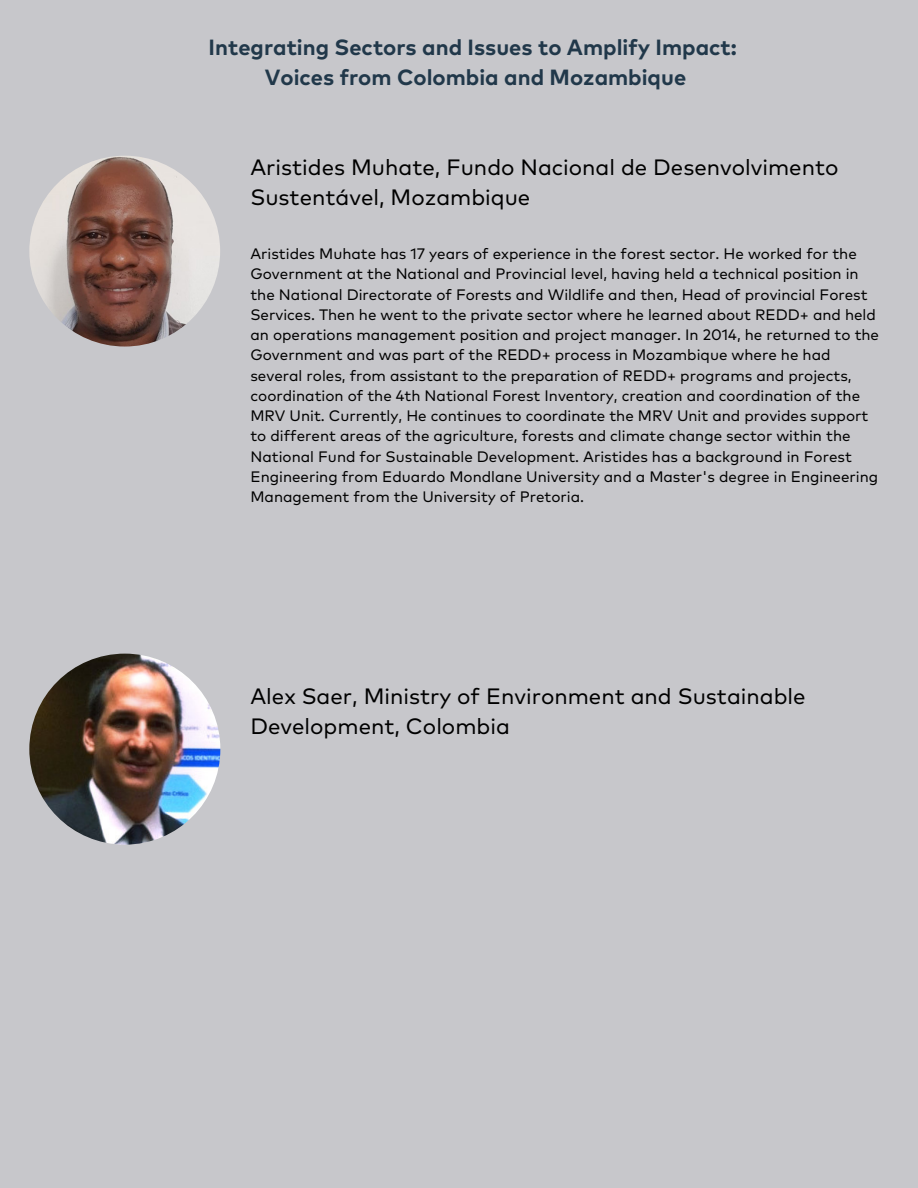
<style>
.page{position:relative;width:918px;height:1188px;background:#c7c7cb}
.page>*{position:absolute;margin:0;border:0;box-sizing:border-box;transform-origin:0 0}
.t1{font:22.2px/30.3px "Mark Pro";color:#000}
.t2{font:700 21.9px "Mark Pro";color:#21384a}
.t3{font:15.15px/20.2px "Mark Pro";color:#000}
</style>
<div class="page">
<img style="left:29px;top:156px;width:191px;height:191px;border-radius:50%">
<img style="left:29px;top:654px;width:191px;height:191px;border-radius:50%">
<p class="t2" style="left:209px;top:37px;width:530px">Integrating Sectors and Issues to Amplify Impact:</p>
<p class="t2" style="left:265px;top:68px;width:423px">Voices from Colombia and Mozambique</p>
<p class="t1" style="left:250px;top:153px;width:590px">Aristides Muhate, Fundo Nacional de Desenvolvimento<br>Sustentável, Mozambique</p>
<p class="t3" style="left:250px;top:245px;width:630px">Aristides Muhate has 17 years of experience in the forest sector. He worked for the Government at the National and Provincial level, having held a technical position in the National Directorate of Forests and Wildlife and then, Head of provincial Forest Services. Then he went to the private sector where he learned about REDD+ and held an operations management position and project manager. In 2014, he returned to the Government and was part of the REDD+ process in Mozambique where he had several roles, from assistant to the preparation of REDD+ programs and projects, coordination of the 4th National Forest Inventory, creation and coordination of the MRV Unit. Currently, He continues to coordinate the MRV Unit and provides support to different areas of the agriculture, forests and climate change sector within the National Fund for Sustainable Development. Aristides has a background in Forest Engineering from Eduardo Mondlane University and a Master's degree in Engineering Management from the University of Pretoria.</p>
<p class="t1" style="left:250px;top:682px;width:557px">Alex Saer, Ministry of Environment and Sustainable<br>Development, Colombia</p>
</div>
